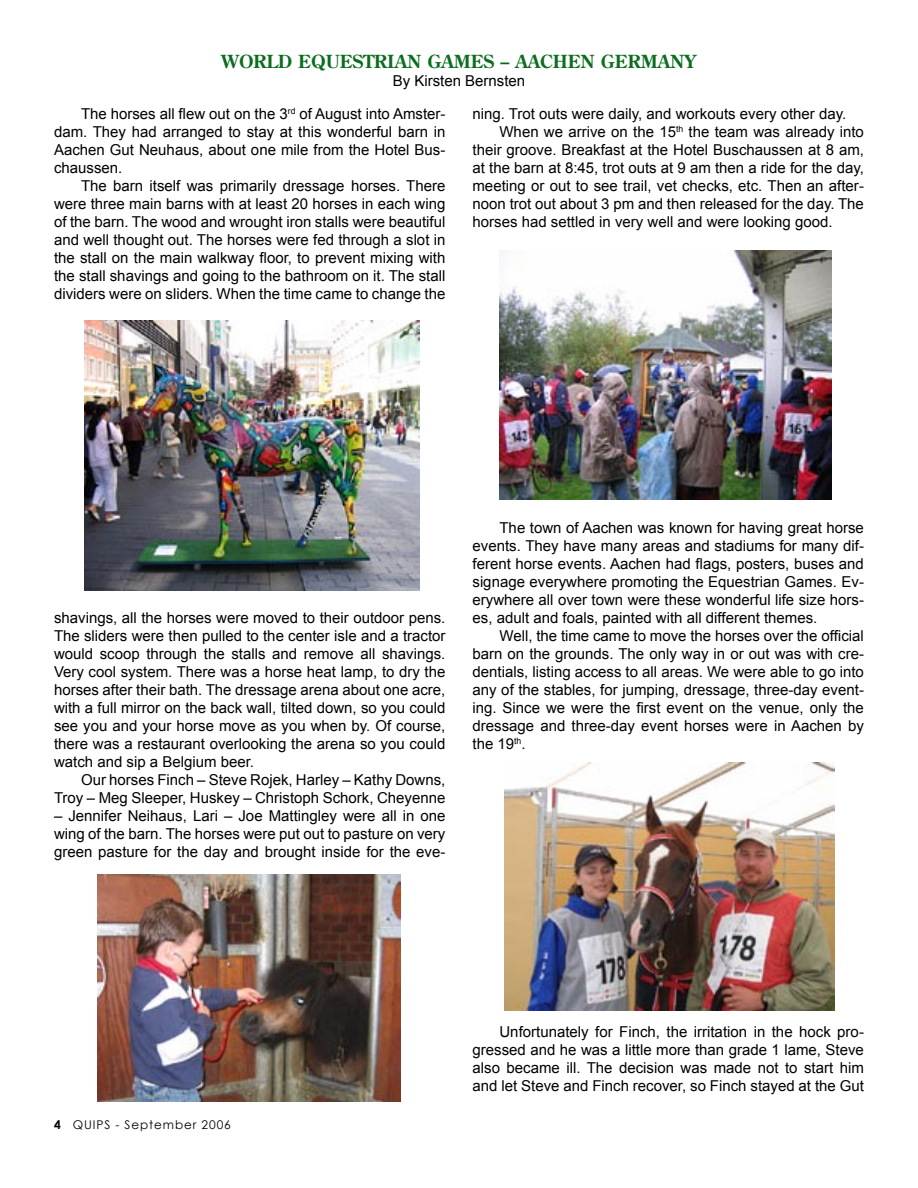
<style>
.page{position:relative;width:918px;height:1188px;background:#fff}
.page>*{position:absolute;margin:0;border:0;box-sizing:border-box;transform-origin:0 0}
.Headline{font:700 18px "Century Old Style Std";color:#0c6d1e}
.Body_Text{font:15px/18px "Arial";color:#000;text-align:justify}
.t1{font:12px "Century Gothic";letter-spacing:.075em;color:#000}
.s1{font-weight:700}
</style>
<div class="page">
<img style="left:98px;top:875px;width:302px;height:227px">
<img style="left:504px;top:763px;width:330px;height:247px">
<img style="left:499px;top:250px;width:332px;height:249px">
<img style="left:85px;top:320px;width:334px;height:270px">
<p class="Headline" style="left:222px;top:49px;width:476px">WORLD EQUESTRIAN GAMES – AACHEN GERMANY</p>
<p class="Body_Text" style="left:393px;top:72px;width:134px">By Kirsten Bernsten</p>
<p class="Body_Text" style="left:54px;top:105px;width:393px;text-indent:27px">The horses all flew out on the 3<sup>rd</sup> of August into Amster&shy;dam. They had arranged to stay at this wonderful barn in Aachen Gut Neuhaus, about one mile from the Hotel Bus&shy;chaussen.</p>
<p class="Body_Text" style="left:54px;top:177px;width:393px;text-indent:27px">The barn itself was primarily dressage horses. There were three main barns with at least 20 horses in each wing of the barn. The wood and wrought iron stalls were beautiful and well thought out. The horses were fed through a slot in the stall on the main walkway floor, to prevent mixing with the stall shavings and going to the bathroom on it. The stall dividers were on sliders. When the time came to change the</p>
<p class="Body_Text" style="left:472px;top:105px;width:375px">ning. Trot outs were daily, and workouts every other day.</p>
<p class="Body_Text" style="left:472px;top:123px;width:393px;text-indent:27px">When we arrive on the 15<sup>th</sup> the team was already into their groove. Breakfast at the Hotel Buschaussen at 8 am, at the barn at 8:45, trot outs at 9 am then a ride for the day, meeting or out to see trail, vet checks, etc. Then an after&shy;noon trot out about 3 pm and then released for the day. The horses had settled in very well and were looking good.</p>
<p class="Body_Text" style="left:54px;top:609px;width:393px">shavings, all the horses were moved to their outdoor pens.<br>The sliders were then pulled to the center isle and a tractor would scoop through the stalls and remove all shavings.<br>Very cool system. There was a horse heat lamp, to dry the horses after their bath. The dressage arena about one acre, with a full mirror on the back wall, tilted down, so you could see you and your horse move as you when by. Of course, there was a restaurant overlooking the arena so you could watch and sip a Belgium beer.</p>
<p class="Body_Text" style="left:54px;top:771px;width:393px;text-align:right">Our horses Finch – Steve Rojek, Harley – Kathy Downs,<br>Troy – Meg Sleeper, Huskey – Christoph Schork, Cheyenne</p>
<p class="Body_Text" style="left:54px;top:807px;width:393px">– Jennifer Neihaus, Lari – Joe Mattingley were all in one wing of the barn. The horses were put out to pasture on very green pasture for the day and brought inside for the eve-</p>
<p class="Body_Text" style="left:472px;top:519px;width:393px;text-indent:27px">The town of Aachen was known for having great horse events. They have many areas and stadiums for many dif&shy;ferent horse events. Aachen had flags, posters, buses and signage everywhere promoting the Equestrian Games. Ev&shy;erywhere all over town were these wonderful life size hors&shy;es, adult and foals, painted with all different themes.</p>
<p class="Body_Text" style="left:472px;top:627px;width:393px;text-indent:27px">Well, the time came to move the horses over the official barn on the grounds. The only way in or out was with cre&shy;dentials, listing access to all areas. We were able to go into any of the stables, for jumping, dressage, three-day event&shy;ing. Since we were the first event on the venue, only the dressage and three-day event horses were in Aachen by the 19<sup>th</sup>.</p>
<p class="t1" style="left:54px;top:1116px;width:178px"><span class="s1">4</span> QUIPS - September 2006</p>
<p class="Body_Text" style="left:472px;top:1023px;width:393px;text-indent:27px">Unfortunately for Finch, the irritation in the hock pro&shy;gressed and he was a little more than grade 1 lame, Steve also became ill. The decision was made not to start him and let Steve and Finch recover, so Finch stayed at the Gut</p>
</div>
